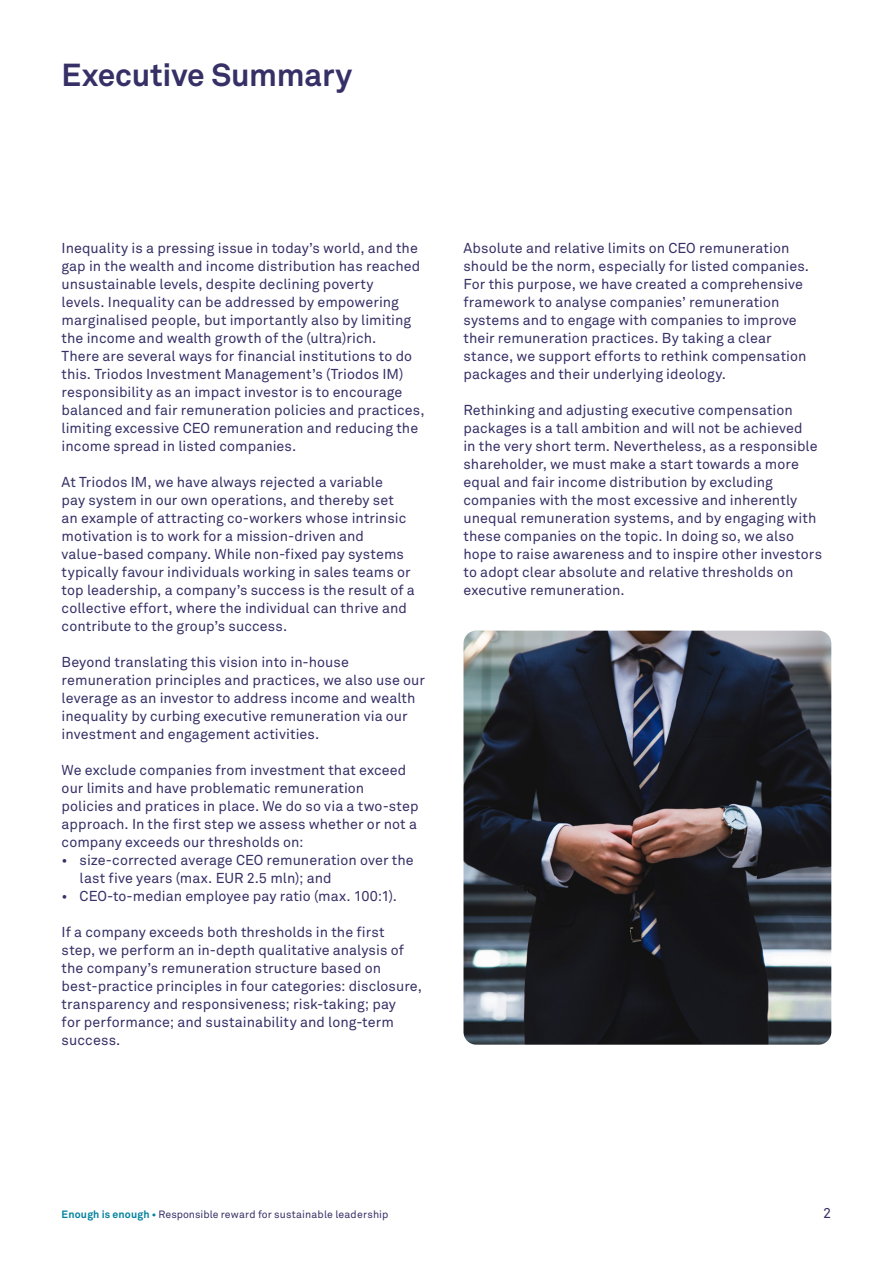
<style>
.page{position:relative;width:893px;height:1263px;background:#fff}
.page>*{position:absolute;margin:0;border:0;box-sizing:border-box;transform-origin:0 0}
.H1_Bold_21_24{font:700 31.5px "Akkurat Pro";letter-spacing:-.005em;color:#363066}
.Body_Regular_9_5_1{font:14.25px/18px "Akkurat Pro";letter-spacing:.005em;color:#363066}
.t1{font:10.5px "Akkurat Pro";letter-spacing:.01em;color:#363066}
.s1{font-weight:700;color:#00819c}
</style>
<div class="page">
<img style="left:463px;top:631px;width:368px;height:414px">
<p class="H1_Bold_21_24" style="left:62px;top:56px;width:292px">Executive Summary</p>
<p class="Body_Regular_9_5_1" style="left:62px;top:239px;width:364px">Inequality is a pressing issue in today’s world, and the gap in the wealth and income distribution has reached unsustainable levels, despite declining poverty<br>levels. Inequality can be addressed by empowering marginalised people, but importantly also by limiting the income and wealth growth of the (ultra)rich.<br>There are several ways for financial institutions to do this. Triodos Investment Management’s (Triodos IM) responsibility as an impact investor is to encourage balanced and fair remuneration policies and practices, limiting excessive CEO remuneration and reducing the income spread in listed companies.</p>
<p class="Body_Regular_9_5_1" style="left:62px;top:473px;width:355px">At Triodos IM, we have always rejected a variable<br>pay system in our own operations, and thereby set<br>an example of attracting co-workers whose intrinsic motivation is to work for a mission-driven and value-based company. While non-fixed pay systems typically favour individuals working in sales teams or top leadership, a company’s success is the result of a collective effort, where the individual can thrive and contribute to the group’s success.</p>
<p class="Body_Regular_9_5_1" style="left:62px;top:653px;width:365px">Beyond translating this vision into in-house remuneration principles and practices, we also use our leverage as an investor to address income and wealth inequality by curbing executive remuneration via our investment and engagement activities.</p>
<p class="Body_Regular_9_5_1" style="left:62px;top:761px;width:358px">We exclude companies from investment that exceed our limits and have problematic remuneration policies and pratices in place. We do so via a two-step approach. In the first step we assess whether or not a company exceeds our thresholds on:</p>
<p class="Body_Regular_9_5_1" style="left:80px;top:851px;width:335px;text-indent:-18px">• size-corrected average CEO remuneration over the last five years (max. EUR 2.5 mln); and</p>
<p class="Body_Regular_9_5_1" style="left:62px;top:887px;width:337px">• CEO-to-median employee pay ratio (max. 100:1).</p>
<p class="Body_Regular_9_5_1" style="left:62px;top:923px;width:362px">If a company exceeds both thresholds in the first<br>step, we perform an in-depth qualitative analysis of the company’s remuneration structure based on best-practice principles in four categories: disclosure, transparency and responsiveness; risk-taking; pay<br>for performance; and sustainability and long-term success.</p>
<p class="Body_Regular_9_5_1" style="left:463px;top:239px;width:347px">Absolute and relative limits on CEO remuneration should be the norm, especially for listed companies.<br>For this purpose, we have created a comprehensive framework to analyse companies’ remuneration systems and to engage with companies to improve their remuneration practices. By taking a clear stance, we support efforts to rethink compensation packages and their underlying ideology.</p>
<p class="Body_Regular_9_5_1" style="left:463px;top:401px;width:360px">Rethinking and adjusting executive compensation packages is a tall ambition and will not be achieved<br>in the very short term. Nevertheless, as a responsible shareholder, we must make a start towards a more equal and fair income distribution by excluding companies with the most excessive and inherently unequal remuneration systems, and by engaging with these companies on the topic. In doing so, we also hope to raise awareness and to inspire other investors to adopt clear absolute and relative thresholds on executive remuneration.</p>
<p class="t1" style="left:62px;top:1208px;width:328px"><span class="s1">Enough is enough •</span> Responsible reward for sustainable leadership</p>
<p class="Body_Regular_9_5_1" style="left:823px;top:1204px;width:10px">2</p>
</div>
